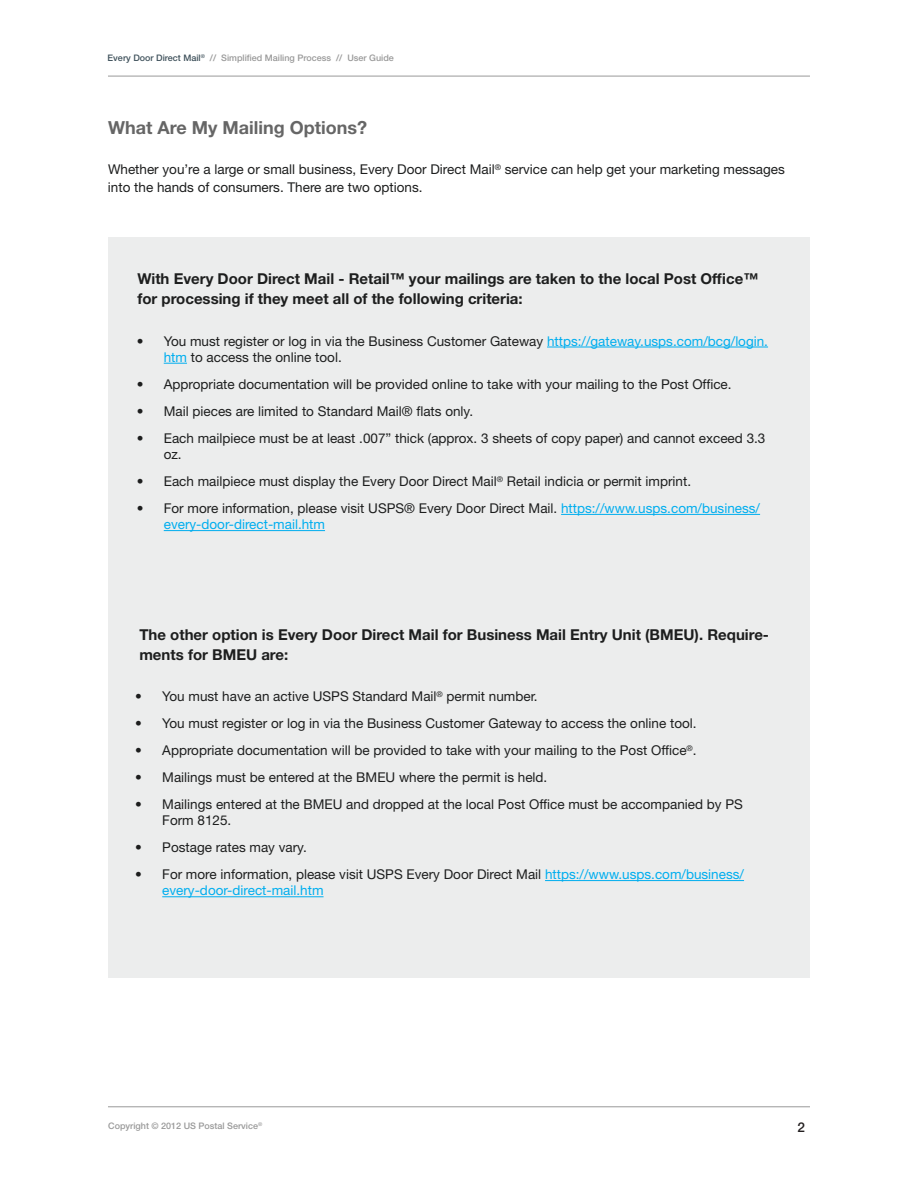
<style>
.page{position:relative;width:918px;height:1188px;background:#fff}
.page>*{position:absolute;margin:0;border:0;box-sizing:border-box;transform-origin:0 0}
.t1{font:700 18px "Helvetica Neue LT Std";color:#666}
.t2{font:700 15px/19.5px "Helvetica Neue LT Std";color:#1d1e1e}
.t3{font:13.5px/16.2px "Helvetica Neue LT Std";color:#1d1e1e}
.t4{font:13.5px/16.2px "Helvetica Neue LT Std";color:#00aeef}
.t5{font:500 13.5px "Helvetica Neue LT Std";color:#231f20}
.t6{font:500 9px "Helvetica Neue LT Std";color:#999}
.s1{color:#40525c}
.s2{color:#00aeef}
.s3{color:#1d1e1e}
</style>
<div class="page">
<hr style="left:108px;top:76px;width:702px;height:1px;background:#999">
<hr style="left:108px;top:1106px;width:702px;height:1px;background:#999">
<div style="left:108px;top:238px;width:702px;height:740px;background:#eceded"></div>
<hr style="left:547px;top:347px;width:221px;height:1px;background:#00aeef">
<svg style="left:164px;top:363px;width:23px;height:1px"></svg>
<hr style="left:561px;top:514px;width:199px;height:1px;background:#00aeef">
<hr style="left:164px;top:530px;width:161px;height:1px;background:#00aeef">
<hr style="left:545px;top:880px;width:199px;height:1px;background:#00aeef">
<hr style="left:162px;top:896px;width:162px;height:1px;background:#00aeef">
<p class="t6" style="left:108px;top:52px;width:288px"><span class="s1">Every Door Direct Mail</span><sup>®</sup> // Simplified Mailing Process // User Guide</p>
<h1 class="t1" style="left:108px;top:117px;width:260px">What Are My Mailing Options?</h1>
<p class="t3" style="left:108px;top:160px;width:678px;line-height:18px">Whether you’re a large or small business, Every Door Direct Mail<sup>®</sup> service can help get your marketing messages into the hands of consumers. There are two options.</p>
<p class="t2" style="left:137px;top:269px;width:622px">With Every Door Direct Mail - Retail™ your mailings are taken to the local Post Office™ for processing if they meet all of the following criteria:</p>
<p class="t3" style="left:164px;top:333px;width:606px;text-indent:-27px">• You must register or log in via the Business Customer Gateway <span class="s2">https://gateway.usps.com/bcg/login. htm</span> to access the online tool.</p>
<p class="t3" style="left:137px;top:376px;width:596px">• Appropriate documentation will be provided online to take with your mailing to the Post Office.</p>
<p class="t3" style="left:137px;top:403px;width:338px">• Mail pieces are limited to Standard Mail® flats only.</p>
<p class="t3" style="left:164px;top:430px;width:603px;text-indent:-27px">• Each mailpiece must be at least .007” thick (approx. 3 sheets of copy paper) and cannot exceed 3.3 oz.</p>
<p class="t3" style="left:137px;top:473px;width:556px">• Each mailpiece must display the Every Door Direct Mail<sup>®</sup> Retail indicia or permit imprint.</p>
<p class="t3" style="left:164px;top:500px;width:598px;text-indent:-27px">• For more information, please visit USPS® Every Door Direct Mail. <span class="s2">https://www.usps.com/business/ every-door-direct-mail.htm</span></p>
<p class="t2" style="left:139px;top:625px;width:631px">The other option is Every Door Direct Mail for Business Mail Entry Unit (BMEU). Require&shy;ments for BMEU are:</p>
<p class="t3" style="left:135px;top:688px;width:404px">• You must have an active USPS Standard Mail<sup>®</sup> permit number.</p>
<p class="t3" style="left:135px;top:715px;width:563px">• You must register or log in via the Business Customer Gateway to access the online tool.</p>
<p class="t3" style="left:135px;top:742px;width:563px">• Appropriate documentation will be provided to take with your mailing to the Post Office<sup>®</sup>.</p>
<p class="t3" style="left:135px;top:769px;width:414px">• Mailings must be entered at the BMEU where the permit is held.</p>
<p class="t3" style="left:162px;top:796px;width:582px;text-indent:-27px">• Mailings entered at the BMEU and dropped at the local Post Office must be accompanied by PS<br>Form 8125.</p>
<p class="t3" style="left:135px;top:839px;width:173px">• Postage rates may vary.</p>
<p class="t4" style="left:162px;top:866px;width:583px;text-indent:-27px"><span class="s3">• For more information, please visit USPS Every Door Direct Mail</span> https://www.usps.com/business/ every-door-direct-mail.htm</p>
<p class="t6" style="left:108px;top:1120px;width:156px">Copyright © 2012 US Postal Service<sup>®</sup></p>
<p class="t5" style="left:797px;top:1119px;width:9px">2</p>
</div>
